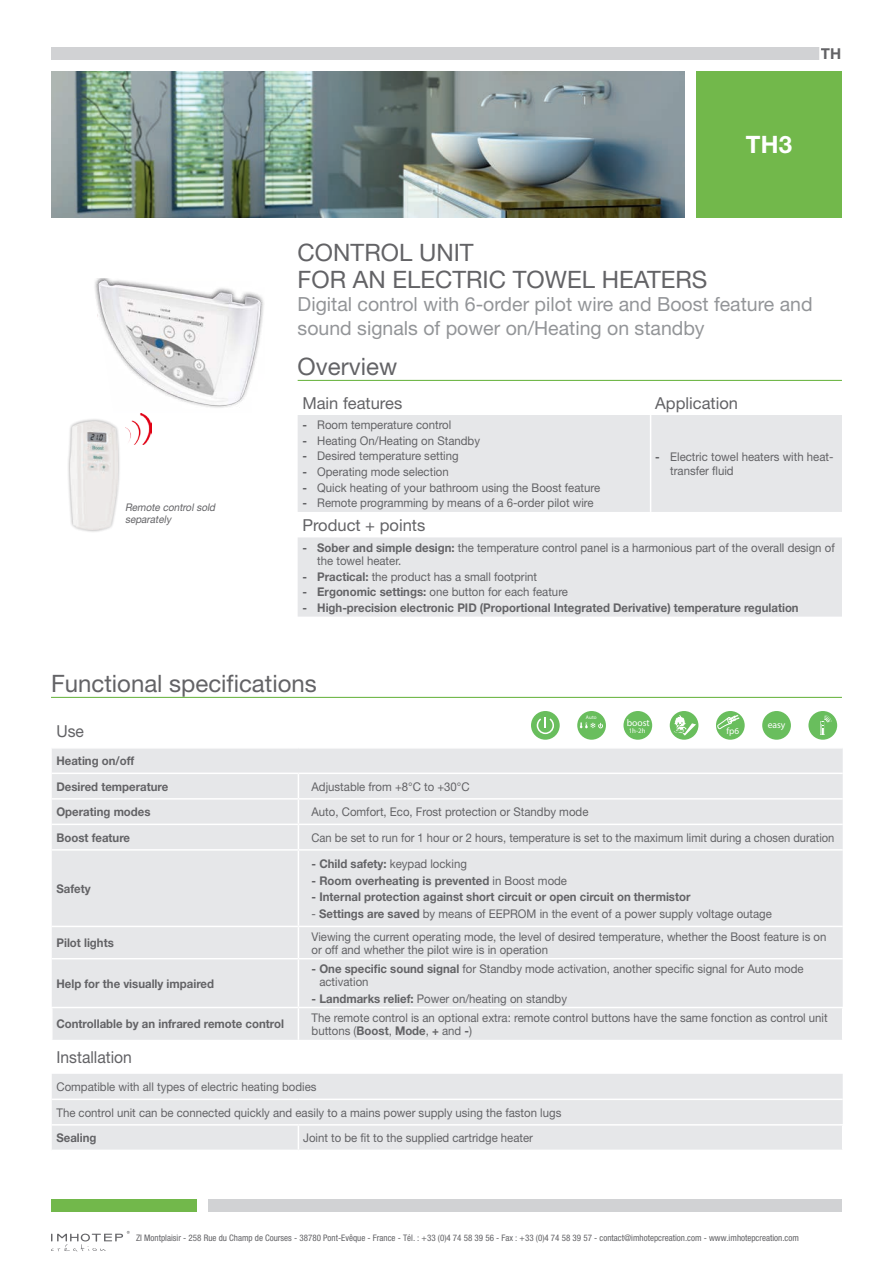
<style>
.page{position:relative;width:893px;height:1263px;background:#fff}
.page>*{position:absolute;margin:0;border:0;box-sizing:border-box;transform-origin:0 0}
.t1{font:24px "Helvetica Neue";color:#636366}
.t2{font:700 24px "Helvetica Neue";color:#fff}
.t3{font:19.5px/23.4px "Helvetica Neue";color:#939598}
.t4{font:16.5px "Helvetica Neue";color:#636366}
.t5{font:16.5px "Helvetica Neue";color:#636366;scale:.95 1}
.t6{font:700 15px "Helvetica Neue";color:#636366}
.t7{font:12px/13.5px "Helvetica Neue";color:#636366;scale:.95 1}
.t8{font:700 12px "Helvetica Neue";color:#636366;scale:.95 1}
.t9{font:12px "Helvetica Neue";color:#636366;scale:.93 1}
.t10{font:italic 10.5px "Helvetica Neue";color:#636366;scale:.95 1}
.t11{font:9.6px "Myriad Pro";color:#fff}
.t12{font:9.15px "Myriad Pro";color:#fff}
.t13{font:condensed 9px "Helvetica Neue";color:#636366}
.t14{font:6.9px "Myriad Pro";color:#fff}
.t15{font:5.1px "Myriad Pro";color:#fff}
.s1{font-weight:700}
.s2{font-weight:400}
</style>
<div class="page">
<div style="left:696px;top:71px;width:146px;height:146px;background:#72b84b"></div>
<div style="left:51px;top:1199px;width:146px;height:13px;background:#72b84b"></div>
<div style="left:208px;top:1199px;width:634px;height:13px;background:#d1d2d4"></div>
<div style="left:51px;top:47px;width:791px;height:13px;background:#d1d2d4"></div>
<svg style="left:51px;top:1231px;width:79px;height:20px"></svg>
<hr style="left:298px;top:380px;width:544px;height:1px;background:#72b84b">
<svg style="left:298px;top:415px;width:544px;height:202px;background:#e9eaeb"></svg>
<hr style="left:650px;top:415px;width:1px;height:97px;background:#fff">
<div style="left:820px;top:47px;width:22px;height:13px;background:#fff"></div>
<hr style="left:51px;top:697px;width:791px;height:1px;background:#72b84b">
<svg style="left:52px;top:748px;width:791px;height:401px;background:#e8e9eb"></svg>
<svg style="left:298px;top:1125px;width:1px;height:24px"></svg>
<hr style="left:52px;top:772px;width:246px;height:2px;background:#fff">
<hr style="left:298px;top:772px;width:545px;height:2px;background:#fff">
<hr style="left:52px;top:798px;width:246px;height:1px;background:#fff">
<hr style="left:298px;top:798px;width:545px;height:1px;background:#fff">
<hr style="left:52px;top:849px;width:246px;height:2px;background:#fff">
<hr style="left:298px;top:849px;width:545px;height:2px;background:#fff">
<hr style="left:52px;top:926px;width:246px;height:1px;background:#fff">
<hr style="left:298px;top:926px;width:545px;height:1px;background:#fff">
<svg style="left:298px;top:774px;width:1px;height:75px"></svg>
<hr style="left:298px;top:851px;width:1px;height:75px;background:#fff">
<hr style="left:298px;top:927px;width:1px;height:31px;background:#fff">
<hr style="left:298px;top:959px;width:1px;height:48px;background:#fff">
<hr style="left:298px;top:1008px;width:1px;height:32px;background:#fff">
<hr style="left:52px;top:824px;width:246px;height:1px;background:#fff">
<hr style="left:298px;top:824px;width:545px;height:1px;background:#fff">
<hr style="left:52px;top:1098px;width:246px;height:2px;background:#fff">
<hr style="left:298px;top:1098px;width:545px;height:2px;background:#fff">
<hr style="left:52px;top:958px;width:246px;height:1px;background:#fff">
<hr style="left:298px;top:958px;width:545px;height:1px;background:#fff">
<hr style="left:51px;top:1007px;width:247px;height:1px;background:#fff">
<hr style="left:51px;top:1008px;width:2px;height:32px;background:#fff">
<hr style="left:298px;top:1007px;width:545px;height:1px;background:#fff">
<hr style="left:842px;top:1008px;width:1px;height:32px;background:#fff">
<hr style="left:52px;top:1124px;width:246px;height:1px;background:#fff">
<hr style="left:298px;top:1124px;width:545px;height:1px;background:#fff">
<svg style="left:842px;top:1125px;width:1px;height:24px"></svg>
<div style="left:716px;top:711px;width:29px;height:29px;background:#69be5d;border-radius:50%"></div>
<svg style="left:717px;top:715px;width:23px;height:14px"></svg>
<div style="left:623px;top:711px;width:29px;height:29px;background:#69be5d;border-radius:50%"></div>
<div style="left:670px;top:711px;width:28px;height:29px;background:#69be5d;border-radius:50%"></div>
<svg style="left:673px;top:715px;width:23px;height:21px"></svg>
<svg style="left:531px;top:711px;width:29px;height:29px"></svg>
<svg style="left:533px;top:713px;width:25px;height:25px"></svg>
<div style="left:577px;top:711px;width:29px;height:29px;background:#69be5d;border-radius:50%"></div>
<svg style="left:580px;top:722px;width:23px;height:6px"></svg>
<div style="left:808px;top:711px;width:29px;height:29px;background:#69be5d;border-radius:50%"></div>
<div style="left:820px;top:721px;width:5px;height:13px;background:#b4deae"></div>
<svg style="left:821px;top:715px;width:10px;height:19px"></svg>
<div style="left:762px;top:711px;width:29px;height:29px;background:#69be5d;border-radius:50%"></div>
<img style="left:51px;top:71px;width:634px;height:146px">
<img style="left:95px;top:278px;width:169px;height:130px">
<div style="left:67px;top:419px;width:54px;height:114px;background:#231f20;opacity:.5"></div>
<img style="left:70px;top:422px;width:47px;height:108px">
<img style="left:125px;top:413px;width:26px;height:32px">
<p class="t10" style="left:125px;top:501px;width:99px">Remote control sold</p>
<p class="t10" style="left:125px;top:513px;width:50px">separately</p>
<p class="t6" style="left:821px;top:45px;width:22px">TH</p>
<p class="t2" style="left:746px;top:130px;width:48px">TH3</p>
<p class="t1" style="left:298px;top:239px;width:178px">CONTROL UNIT</p>
<p class="t1" style="left:298px;top:265px;width:411px">FOR AN ELECTRIC TOWEL HEATERS</p>
<p class="t3" style="left:298px;top:292px;width:516px">Digital control with 6-order pilot wire and Boost feature and sound signals of power on/Heating on standby</p>
<p class="t1" style="left:298px;top:352px;width:101px">Overview</p>
<p class="t4" style="left:302px;top:393px;width:101px">Main features</p>
<p class="t4" style="left:655px;top:393px;width:84px">Application</p>
<p class="t7" style="left:302px;top:418px;width:158px"><span class="s1">-</span> Room temperature control</p>
<p class="t7" style="left:302px;top:434px;width:189px"><span class="s1">-</span> Heating On/Heating on Standby</p>
<p class="t7" style="left:302px;top:449px;width:166px"><span class="s1">-</span> Desired temperature setting</p>
<p class="t7" style="left:302px;top:465px;width:156px"><span class="s1">-</span> Operating mode selection</p>
<p class="t7" style="left:302px;top:480px;width:315px"><span class="s1">-</span> Quick heating of your bathroom using the Boost feature</p>
<p class="t7" style="left:302px;top:496px;width:308px"><span class="s1">-</span> Remote programming by means of a 6-order pilot wire</p>
<p class="t7" style="left:670px;top:450px;width:173px;text-indent:-15px"><span class="s1">-</span> Electric towel heaters with heat&shy;transfer fluid</p>
<p class="t4" style="left:302px;top:515px;width:124px">Product + points</p>
<p class="t7" style="left:317px;top:540px;width:546px;text-indent:-15px"><span class="s1">- Sober and simple design:</span> the temperature control panel is a harmonious part of the overall design of the towel heater.</p>
<p class="t7" style="left:302px;top:569px;width:249px"><span class="s1">- Practical:</span> the product has a small footprint</p>
<p class="t7" style="left:302px;top:585px;width:281px"><span class="s1">- Ergonomic settings:</span> one button for each feature</p>
<p class="t8" style="left:302px;top:600px;width:524px">- High-precision electronic PID (Proportional Integrated Derivative) temperature regulation</p>
<p class="t1" style="left:51px;top:669px;width:267px">Functional specifications</p>
<p class="t5" style="left:56px;top:721px;width:31px">Use</p>
<p class="t8" style="left:56px;top:753px;width:83px">Heating on/off</p>
<p class="t8" style="left:56px;top:779px;width:119px">Desired temperature</p>
<p class="t7" style="left:312px;top:780px;width:168px">Adjustable from +8°C to +30°C</p>
<p class="t8" style="left:56px;top:804px;width:101px">Operating modes</p>
<p class="t7" style="left:312px;top:805px;width:293px">Auto, Comfort, Eco, Frost protection or Standby mode</p>
<p class="t8" style="left:56px;top:830px;width:79px">Boost feature</p>
<p class="t9" style="left:312px;top:830px;width:564px">Can be set to run for 1 hour or 2 hours, temperature is set to the maximum limit during a chosen duration</p>
<p class="t8" style="left:56px;top:881px;width:38px">Safety</p>
<p class="t15" style="left:586px;top:715px;width:12px">Auto</p>
<p class="t11" style="left:627px;top:716px;width:25px">boost</p>
<p class="t14" style="left:629px;top:726px;width:18px">1h-2h</p>
<p class="t11" style="left:768px;top:719px;width:19px">easy</p>
<p class="t12" style="left:726px;top:725px;width:14px">fp6</p>
<p class="t8" style="left:312px;top:856px;width:165px">- Child safety: <span class="s2">keypad locking</span></p>
<p class="t8" style="left:312px;top:873px;width:270px">- Room overheating is prevented <span class="s2">in Boost mode</span></p>
<p class="t8" style="left:312px;top:889px;width:400px">- Internal protection against short circuit or open circuit on thermistor</p>
<p class="t7" style="left:312px;top:906px;width:486px">- <span class="s1">Settings are saved</span> by means of EEPROM in the event of a power supply voltage outage</p>
<p class="t8" style="left:56px;top:935px;width:62px">Pilot lights</p>
<p class="t7" style="left:312px;top:929px;width:543px">Viewing the current operating mode, the level of desired temperature, whether the Boost feature is on or off and whether the pilot wire is in operation</p>
<p class="t8" style="left:56px;top:976px;width:167px">Help for the visually impaired</p>
<p class="t7" style="left:319px;top:962px;width:511px;text-indent:-8px"><span class="s1">- One specific sound signal</span> for Standby mode activation, another specific signal for Auto mode activation</p>
<p class="t7" style="left:312px;top:992px;width:270px"><span class="s1">- Landmarks relief:</span> Power on/heating on standby</p>
<p class="t8" style="left:56px;top:1017px;width:241px">Controllable by an infrared remote control</p>
<p class="t7" style="left:312px;top:1010px;width:545px">The remote control is an optional extra: remote control buttons have the same fonction as control unit buttons (<span class="s1">Boost</span>, <span class="s1">Mode</span>, <span class="s1">+</span> and <span class="s1">-</span>)</p>
<p class="t5" style="left:56px;top:1047px;width:81px">Installation</p>
<p class="t7" style="left:56px;top:1080px;width:275px">Compatible with all types of electric heating bodies</p>
<p class="t7" style="left:56px;top:1105px;width:533px">The control unit can be connected quickly and easily to a mains power supply using the faston lugs</p>
<p class="t8" style="left:56px;top:1130px;width:44px">Sealing</p>
<p class="t7" style="left:303px;top:1131px;width:244px">Joint to be fit to the supplied cartridge heater</p>
<p class="t13" style="left:136px;top:1233px;width:664px">ZI Montplaisir - 258 Rue du Champ de Courses - 38780 Pont-Evêque - France - Tél. : +33 (0)4 74 58 39 56 - Fax : +33 (0)4 74 58 39 57 - contact@imhotepcreation.com - www.imhotepcreation.com</p>
</div>
